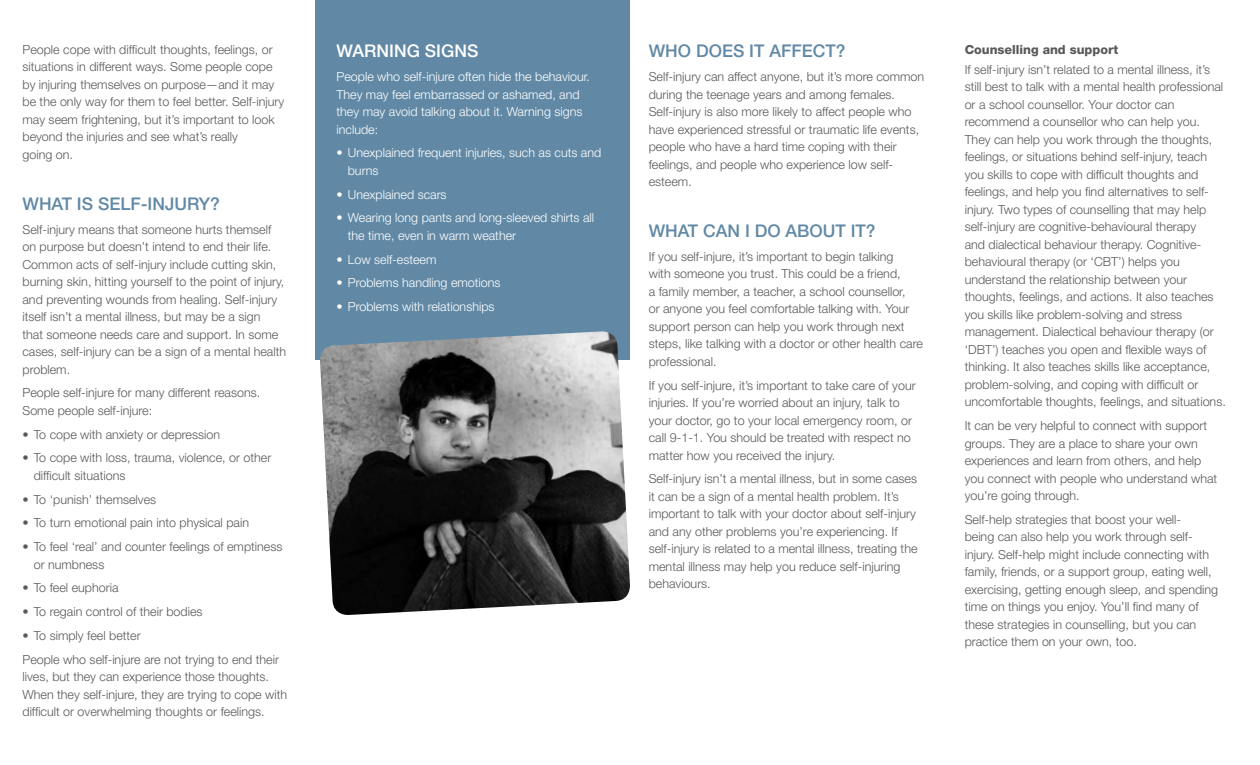
<style>
.page{position:relative;width:1260px;height:765px;background:#fff}
.page>*{position:absolute;margin:0;border:0;box-sizing:border-box;transform-origin:0 0}
.t1{font:500 17.5px "Helvetica Neue LT Std";color:#6189a5}
.t2{font:500 17.5px "Helvetica Neue LT Std";color:#fff}
.t3{font:300 12.5px/17.5px "Helvetica Neue LT Std";color:#58595b}
.t4{font:300 12.5px/17.5px "Helvetica Neue LT Std";color:#fff}
.t5{font:800 12.5px "Helvetica Neue LT Std";color:#58595b}
</style>
<div class="page">
<div style="left:315px;top:0;width:315px;height:360px;background:#6189a5"></div>
<img style="left:320px;top:331px;width:310px;height:284px">
<p class="t3" style="left:22px;top:40px;width:263px">People cope with difficult thoughts, feelings, or situations in different ways. Some people cope by injuring themselves on purpose—and it may be the only way for them to feel better. Self-injury may seem frightening, but it’s important to look beyond the injuries and see what’s really<br>going on.</p>
<h1 class="t1" style="left:22px;top:193px;width:199px">WHAT IS SELF-INJURY?</h1>
<p class="t3" style="left:22px;top:220px;width:265px">Self-injury means that someone hurts themself on purpose but doesn’t intend to end their life.<br>Common acts of self-injury include cutting skin, burning skin, hitting yourself to the point of injury, and preventing wounds from healing. Self-injury itself isn’t a mental illness, but may be a sign<br>that someone needs care and support. In some cases, self-injury can be a sign of a mental health problem.</p>
<p class="t3" style="left:22px;top:384px;width:239px">People self-injure for many different reasons.<br>Some people self-injure:</p>
<p class="t3" style="left:22px;top:425px;width:199px">• To cope with anxiety or depression</p>
<p class="t3" style="left:34px;top:449px;width:239px;text-indent:-11px">• To cope with loss, trauma, violence, or other difficult situations</p>
<p class="t3" style="left:22px;top:490px;width:135px">• To ‘punish’ themselves</p>
<p class="t3" style="left:22px;top:514px;width:228px">• To turn emotional pain into physical pain</p>
<p class="t3" style="left:34px;top:538px;width:250px;text-indent:-11px">• To feel ‘real’ and counter feelings of emptiness or numbness</p>
<p class="t3" style="left:22px;top:579px;width:98px">• To feel euphoria</p>
<p class="t3" style="left:22px;top:603px;width:182px">• To regain control of their bodies</p>
<p class="t3" style="left:22px;top:623px;width:258px;line-height:23.8px">• To simply feel better<br>People who self-injure are not trying to end their</p>
<p class="t3" style="left:22px;top:668px;width:266px">lives, but they can experience those thoughts.<br>When they self-injure, they are trying to cope with difficult or overwhelming thoughts or feelings.</p>
<h1 class="t2" style="left:337px;top:41px;width:143px">WARNING SIGNS</h1>
<p class="t4" style="left:337px;top:68px;width:255px">People who self-injure often hide the behaviour.<br>They may feel embarrassed or ashamed, and they may avoid talking about it. Warning signs include:</p>
<p class="t4" style="left:348px;top:144px;width:255px;text-indent:-11px">• Unexplained frequent injuries, such as cuts and burns</p>
<p class="t4" style="left:337px;top:185px;width:112px">• Unexplained scars</p>
<p class="t4" style="left:348px;top:209px;width:248px;text-indent:-11px">• Wearing long pants and long-sleeved shirts all the time, even in warm weather</p>
<p class="t4" style="left:337px;top:250px;width:101px">• Low self-esteem</p>
<p class="t4" style="left:337px;top:274px;width:166px">• Problems handling emotions</p>
<p class="t4" style="left:337px;top:298px;width:160px">• Problems with relationships</p>
<h1 class="t1" style="left:649px;top:41px;width:198px">WH O DOES IT AFFECT?</h1>
<p class="t3" style="left:649px;top:68px;width:277px">Self-injury can affect anyone, but it’s more common during the teenage years and among females.<br>Self-injury is also more likely to affect people who have experienced stressful or traumatic life events, people who have a hard time coping with their feelings, and people who experience low self&shy;esteem.</p>
<h1 class="t1" style="left:649px;top:221px;width:228px">WHAT CAN I DO ABOUT IT?</h1>
<p class="t3" style="left:649px;top:248px;width:276px">If you self-injure, it’s important to begin talking<br>with someone you trust. This could be a friend,<br>a family member, a teacher, a school counsellor,<br>or anyone you feel comfortable talking with. Your support person can help you work through next steps, like talking with a doctor or other health care professional.</p>
<p class="t3" style="left:649px;top:376px;width:268px">If you self-injure, it’s important to take care of your injuries. If you’re worried about an injury, talk to your doctor, go to your local emergency room, or call 9-1-1. You should be treated with respect no matter how you received the injury.</p>
<p class="t3" style="left:649px;top:470px;width:270px">Self-injury isn’t a mental illness, but in some cases it can be a sign of a mental health problem. It’s important to talk with your doctor about self-injury and any other problems you’re experiencing. If self-injury is related to a mental illness, treating the mental illness may help you reduce self-injuring behaviours.</p>
<p class="t5" style="left:965px;top:42px;width:155px">Counselling and support</p>
<p class="t3" style="left:965px;top:60px;width:263px">If self-injury isn’t related to a mental illness, it’s still best to talk with a mental health professional or a school counsellor. Your doctor can recommend a counsellor who can help you.<br>They can help you work through the thoughts, feelings, or situations behind self-injury, teach you skills to cope with difficult thoughts and feelings, and help you find alternatives to self&shy;injury. Two types of counselling that may help self-injury are cognitive-behavioural therapy<br>and dialectical behaviour therapy. Cognitive&shy;behavioural therapy (or ‘CBT’) helps you understand the relationship between your thoughts, feelings, and actions. It also teaches you skills like problem-solving and stress management. Dialectical behaviour therapy (or ‘DBT’) teaches you open and flexible ways of thinking. It also teaches skills like acceptance, problem-solving, and coping with difficult or uncomfortable thoughts, feelings, and situations.</p>
<p class="t3" style="left:965px;top:417px;width:254px">It can be very helpful to connect with support groups. They are a place to share your own experiences and learn from others, and help you connect with people who understand what you’re going through.</p>
<p class="t3" style="left:965px;top:510px;width:255px">Self-help strategies that boost your well-<br>being can also help you work through self&shy;injury. Self-help might include connecting with family, friends, or a support group, eating well, exercising, getting enough sleep, and spending time on things you enjoy. You’ll find many of these strategies in counselling, but you can practice them on your own, too.</p>
</div>
